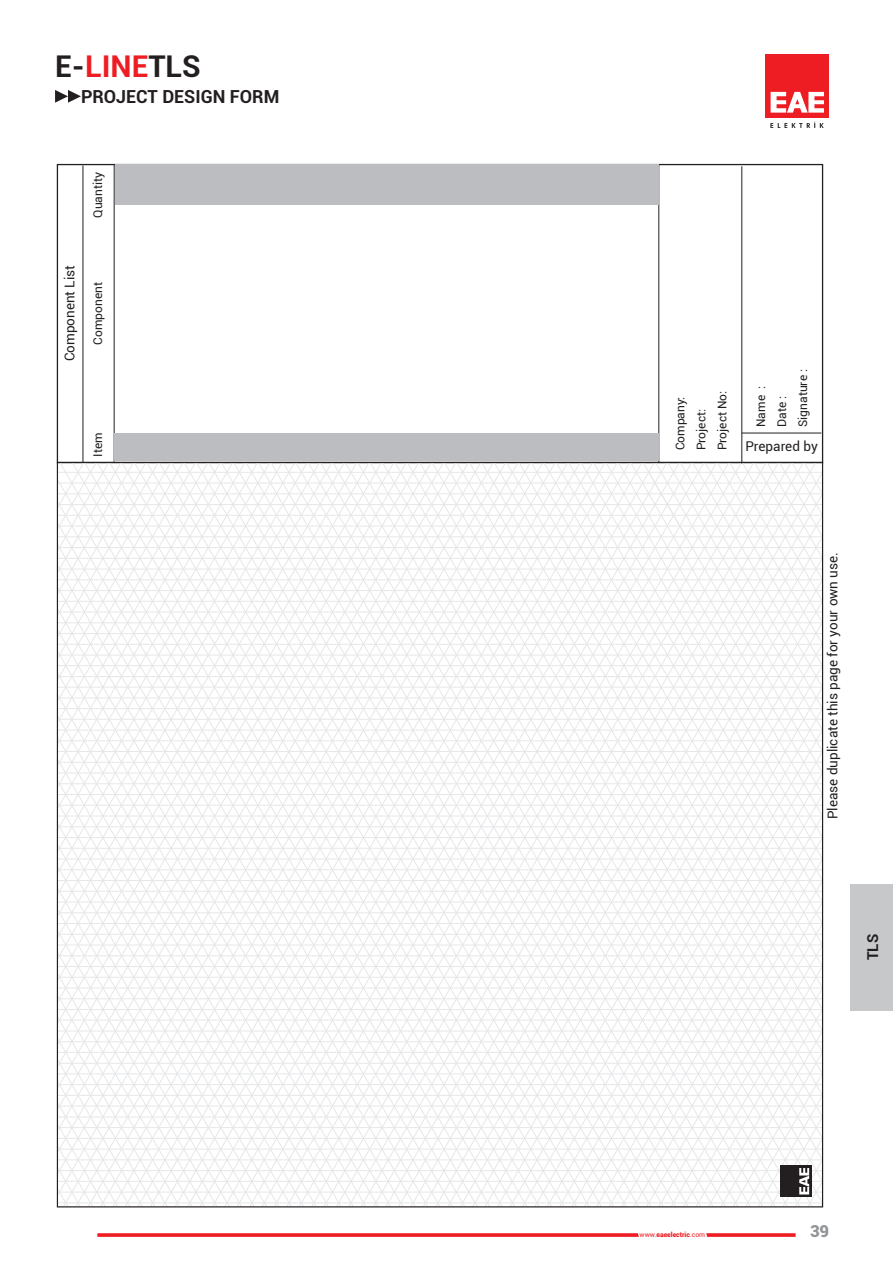
<style>
.page{position:relative;width:893px;height:1263px;background:#fff}
.page>*{position:absolute;margin:0;border:0;box-sizing:border-box;transform-origin:0 0}
.t1{font:700 30px "Roboto";color:#231f20}
.t2{font:700 18px "Roboto";color:#231f20}
.t3{font:900 16.5px "Roboto";color:#939598}
.t4{font:700 15px "Roboto";color:#231f20}
.t5{font:13.5px "Roboto";color:#231f20}
.t6{font:12px/21px "Roboto";color:#231f20}
.t7{font:900 6.9px "Roboto";color:#ee1d23}
.s1{color:#ee1d23}
.s2{font-weight:400}
</style>
<div class="page">
<div style="left:765px;top:54px;width:64px;height:64px;background:#ee1d23"></div>
<svg style="left:771px;top:92px;width:53px;height:21px"></svg>
<svg style="left:770px;top:122px;width:54px;height:6px"></svg>
<div style="left:850px;top:884px;width:43px;height:126px;background:#c7c8ca"></div>
<hr style="left:83px;top:165px;width:1px;height:298px;background:#231f20">
<hr style="left:114px;top:165px;width:1px;height:297px;background:#231f20">
<hr style="left:742px;top:166px;width:1px;height:298px;background:#231f20">
<hr style="left:742px;top:433px;width:79px;height:1px;background:#231f20">
<hr style="left:659px;top:165px;width:1px;height:297px;background:#231f20">
<div style="left:114px;top:433px;width:545px;height:28px;background:#bcbdc0"></div>
<div style="left:115px;top:165px;width:544px;height:40px;background:#bcbdc0"></div>
<svg style="left:519px;top:464px;width:152px;height:524px"></svg>
<svg style="left:531px;top:464px;width:140px;height:502px"></svg>
<svg style="left:543px;top:464px;width:278px;height:481px"></svg>
<svg style="left:556px;top:464px;width:265px;height:459px"></svg>
<svg style="left:568px;top:464px;width:253px;height:438px"></svg>
<svg style="left:581px;top:464px;width:240px;height:416px"></svg>
<svg style="left:593px;top:464px;width:228px;height:395px"></svg>
<svg style="left:605px;top:464px;width:216px;height:373px"></svg>
<svg style="left:618px;top:464px;width:203px;height:352px"></svg>
<svg style="left:630px;top:464px;width:191px;height:330px"></svg>
<svg style="left:643px;top:464px;width:178px;height:309px"></svg>
<svg style="left:655px;top:731px;width:166px;height:20px"></svg>
<svg style="left:648px;top:464px;width:173px;height:266px"></svg>
<hr style="left:57px;top:1202px;width:765px;height:1px;background:#e6e7e9">
<hr style="left:57px;top:1192px;width:765px;height:1px;background:#e6e7e9">
<hr style="left:57px;top:1181px;width:765px;height:1px;background:#e6e7e9">
<hr style="left:57px;top:1170px;width:765px;height:1px;background:#e6e7e9">
<hr style="left:57px;top:1159px;width:765px;height:1px;background:#e6e7e9">
<hr style="left:57px;top:1149px;width:765px;height:1px;background:#e6e7e9">
<hr style="left:57px;top:1138px;width:765px;height:1px;background:#e6e7e9">
<hr style="left:57px;top:1127px;width:765px;height:1px;background:#e6e7e9">
<hr style="left:57px;top:1117px;width:765px;height:1px;background:#e6e7e9">
<hr style="left:57px;top:1106px;width:765px;height:1px;background:#e6e7e9">
<hr style="left:57px;top:1095px;width:765px;height:1px;background:#e6e7e9">
<hr style="left:57px;top:1084px;width:765px;height:1px;background:#e6e7e9">
<hr style="left:57px;top:1073px;width:765px;height:1px;background:#e6e7e9">
<hr style="left:57px;top:1063px;width:765px;height:1px;background:#e6e7e9">
<hr style="left:57px;top:1052px;width:765px;height:1px;background:#e6e7e9">
<hr style="left:57px;top:1041px;width:765px;height:1px;background:#e6e7e9">
<hr style="left:57px;top:1031px;width:765px;height:1px;background:#e6e7e9">
<hr style="left:57px;top:1020px;width:765px;height:1px;background:#e6e7e9">
<hr style="left:57px;top:1009px;width:765px;height:1px;background:#e6e7e9">
<hr style="left:57px;top:998px;width:765px;height:1px;background:#e6e7e9">
<hr style="left:57px;top:988px;width:765px;height:1px;background:#e6e7e9">
<hr style="left:57px;top:977px;width:765px;height:1px;background:#e6e7e9">
<hr style="left:57px;top:966px;width:765px;height:1px;background:#e6e7e9">
<hr style="left:57px;top:955px;width:765px;height:1px;background:#e6e7e9">
<hr style="left:57px;top:945px;width:765px;height:1px;background:#e6e7e9">
<hr style="left:57px;top:934px;width:765px;height:1px;background:#e6e7e9">
<hr style="left:57px;top:923px;width:765px;height:1px;background:#e6e7e9">
<hr style="left:57px;top:912px;width:765px;height:1px;background:#e6e7e9">
<hr style="left:57px;top:902px;width:765px;height:1px;background:#e6e7e9">
<hr style="left:57px;top:891px;width:765px;height:1px;background:#e6e7e9">
<hr style="left:57px;top:880px;width:765px;height:1px;background:#e6e7e9">
<hr style="left:57px;top:869px;width:765px;height:1px;background:#e6e7e9">
<hr style="left:57px;top:859px;width:765px;height:1px;background:#e6e7e9">
<hr style="left:57px;top:848px;width:765px;height:1px;background:#e6e7e9">
<hr style="left:57px;top:837px;width:765px;height:1px;background:#e6e7e9">
<hr style="left:57px;top:826px;width:765px;height:1px;background:#e6e7e9">
<hr style="left:57px;top:816px;width:765px;height:1px;background:#e6e7e9">
<hr style="left:57px;top:805px;width:765px;height:1px;background:#e6e7e9">
<hr style="left:57px;top:794px;width:765px;height:1px;background:#e6e7e9">
<hr style="left:57px;top:783px;width:765px;height:1px;background:#e6e7e9">
<hr style="left:57px;top:773px;width:765px;height:1px;background:#e6e7e9">
<hr style="left:57px;top:762px;width:765px;height:1px;background:#e6e7e9">
<hr style="left:57px;top:751px;width:765px;height:1px;background:#e6e7e9">
<hr style="left:57px;top:740px;width:765px;height:1px;background:#e6e7e9">
<hr style="left:57px;top:730px;width:765px;height:1px;background:#e6e7e9">
<hr style="left:57px;top:719px;width:765px;height:1px;background:#e6e7e9">
<hr style="left:57px;top:708px;width:765px;height:1px;background:#e6e7e9">
<hr style="left:57px;top:698px;width:765px;height:1px;background:#e6e7e9">
<hr style="left:57px;top:687px;width:765px;height:1px;background:#e6e7e9">
<hr style="left:57px;top:676px;width:765px;height:1px;background:#e6e7e9">
<hr style="left:57px;top:665px;width:765px;height:1px;background:#e6e7e9">
<hr style="left:57px;top:655px;width:765px;height:1px;background:#e6e7e9">
<hr style="left:57px;top:644px;width:765px;height:1px;background:#e6e7e9">
<hr style="left:57px;top:633px;width:765px;height:1px;background:#e6e7e9">
<hr style="left:57px;top:622px;width:765px;height:1px;background:#e6e7e9">
<hr style="left:57px;top:612px;width:765px;height:1px;background:#e6e7e9">
<hr style="left:57px;top:601px;width:765px;height:1px;background:#e6e7e9">
<hr style="left:57px;top:590px;width:765px;height:1px;background:#e6e7e9">
<hr style="left:57px;top:579px;width:765px;height:1px;background:#e6e7e9">
<hr style="left:57px;top:569px;width:765px;height:1px;background:#e6e7e9">
<hr style="left:57px;top:558px;width:765px;height:1px;background:#e6e7e9">
<hr style="left:57px;top:547px;width:765px;height:1px;background:#e6e7e9">
<hr style="left:57px;top:536px;width:765px;height:1px;background:#e6e7e9">
<hr style="left:57px;top:526px;width:765px;height:1px;background:#e6e7e9">
<hr style="left:57px;top:515px;width:765px;height:1px;background:#e6e7e9">
<hr style="left:57px;top:504px;width:765px;height:1px;background:#e6e7e9">
<hr style="left:57px;top:493px;width:765px;height:1px;background:#e6e7e9">
<hr style="left:57px;top:483px;width:765px;height:1px;background:#e6e7e9">
<hr style="left:57px;top:472px;width:765px;height:1px;background:#e6e7e9">
<svg style="left:490px;top:464px;width:28px;height:741px"></svg>
<svg style="left:60px;top:464px;width:430px;height:741px"></svg>
<svg style="left:671px;top:944px;width:152px;height:263px"></svg>
<svg style="left:55px;top:90px;width:26px;height:13px"></svg>
<svg style="left:97px;top:1233px;width:699px;height:4px;background:#f04449"></svg>
<h1 class="t1" style="left:55px;top:45px;width:147px">E-<span class="s1">LINE</span>TLS</h1>
<h2 class="t2" style="left:81px;top:84px;width:200px">PROJECT DESIGN FORM</h2>
<p class="t6" style="left:87px;top:218px;width:47px;rotate:-90deg">Quantity</p>
<p class="t5" style="left:60px;top:361px;width:98px;rotate:-90deg">Component List</p>
<p class="t6" style="left:87px;top:345px;width:64px;rotate:-90deg">Component</p>
<p class="t6" style="left:87px;top:457px;width:26px;rotate:-90deg">Item</p>
<p class="t6" style="left:669px;top:450px;width:61px;rotate:-90deg">Company:<br>Project:<br>Project No:</p>
<p class="t6" style="left:750px;top:427px;width:59px;rotate:-90deg">Name :<br>Date :<br>Signature :</p>
<p class="t5" style="left:745px;top:436px;width:74px">Prepared by</p>
<p class="t5" style="left:823px;top:819px;width:269px;rotate:-90deg">Please duplicate this page for your own use.</p>
<p class="t4" style="left:862px;top:960px;width:28px;rotate:-90deg">TLS</p>
<p class="t7" style="left:640px;top:1229px;width:67px"><span class="s2">www.</span>eaeelectric<span class="s2">.com</span></p>
<h3 class="t3" style="left:810px;top:1219px;width:21px">39</h3>
</div>
